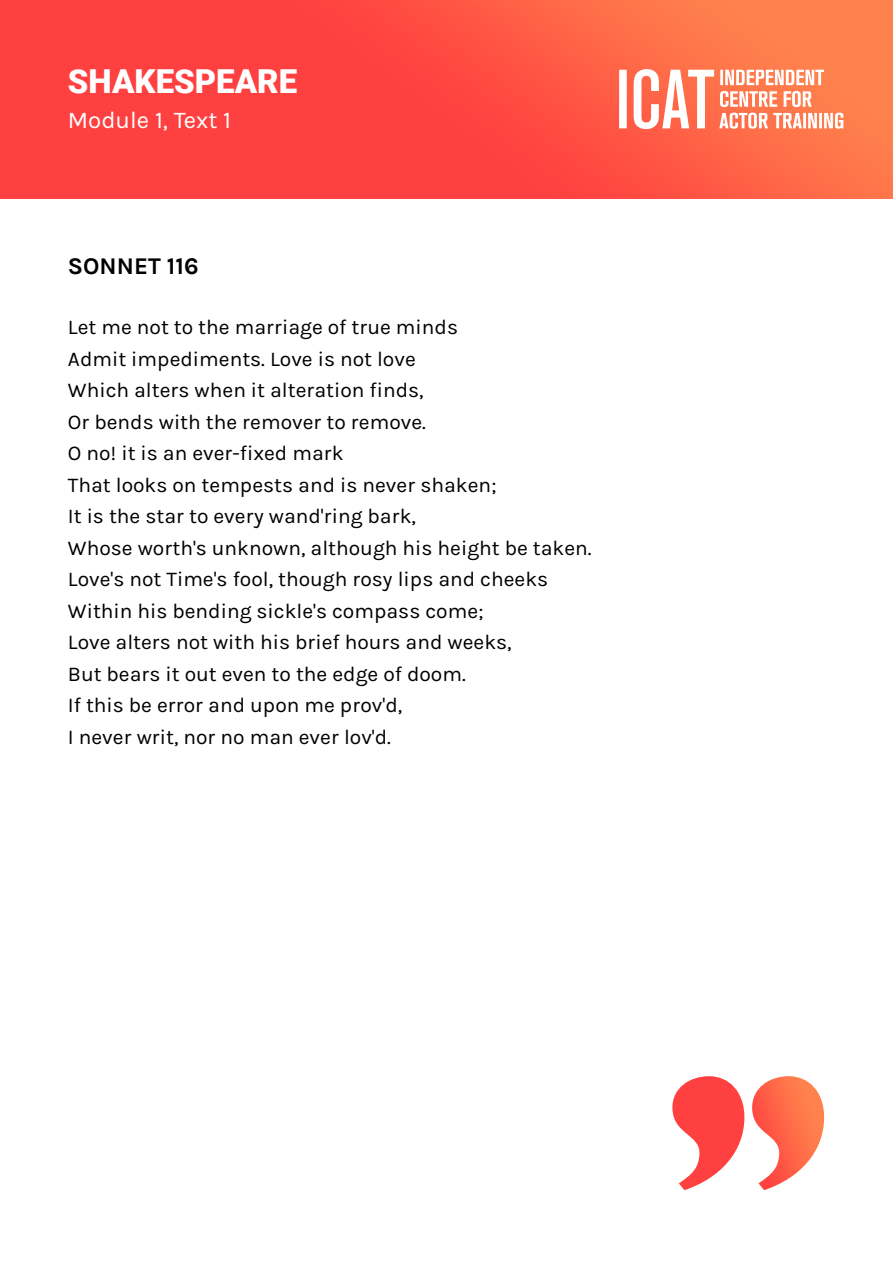
<style>
.page{position:relative;width:893px;height:1263px;background:#fff}
.page>*{position:absolute;margin:0;border:0;box-sizing:border-box;transform-origin:0 0}
.t1{font:900 33px "Roboto";color:#fff}
.t2{font:24px "Karla";color:#fff}
.t3{font:700 24px "Karla";color:#000}
.t4{font:21px/31.5px "Karla";color:#000}
</style>
<div class="page">
<img style="left:0;top:0;width:893px;height:198px">
<img style="left:672px;top:1076px;width:152px;height:114px">
<svg style="left:619px;top:69px;width:224px;height:60px"></svg>
<h1 class="t1" style="left:68px;top:58px;width:231px">SHAKESPEARE</h1>
<p class="t2" style="left:68px;top:107px;width:165px">Module 1, Text 1</p>
<p class="t3" style="left:68px;top:252px;width:132px">SONNET 116</p>
<p class="t4" style="left:68px;top:312px;width:525px">Let me not to the marriage of true minds<br>Admit impediments. Love is not love<br>Which alters when it alteration finds,<br>Or bends with the remover to remove.<br>O no! it is an ever-fixed mark<br>That looks on tempests and is never shaken;<br>It is the star to every wand'ring bark,<br>Whose worth's unknown, although his height be taken.<br>Love's not Time's fool, though rosy lips and cheeks Within his bending sickle's compass come;<br>Love alters not with his brief hours and weeks,<br>But bears it out even to the edge of doom.<br>If this be error and upon me prov'd,<br>I never writ, nor no man ever lov'd.</p>
</div>
